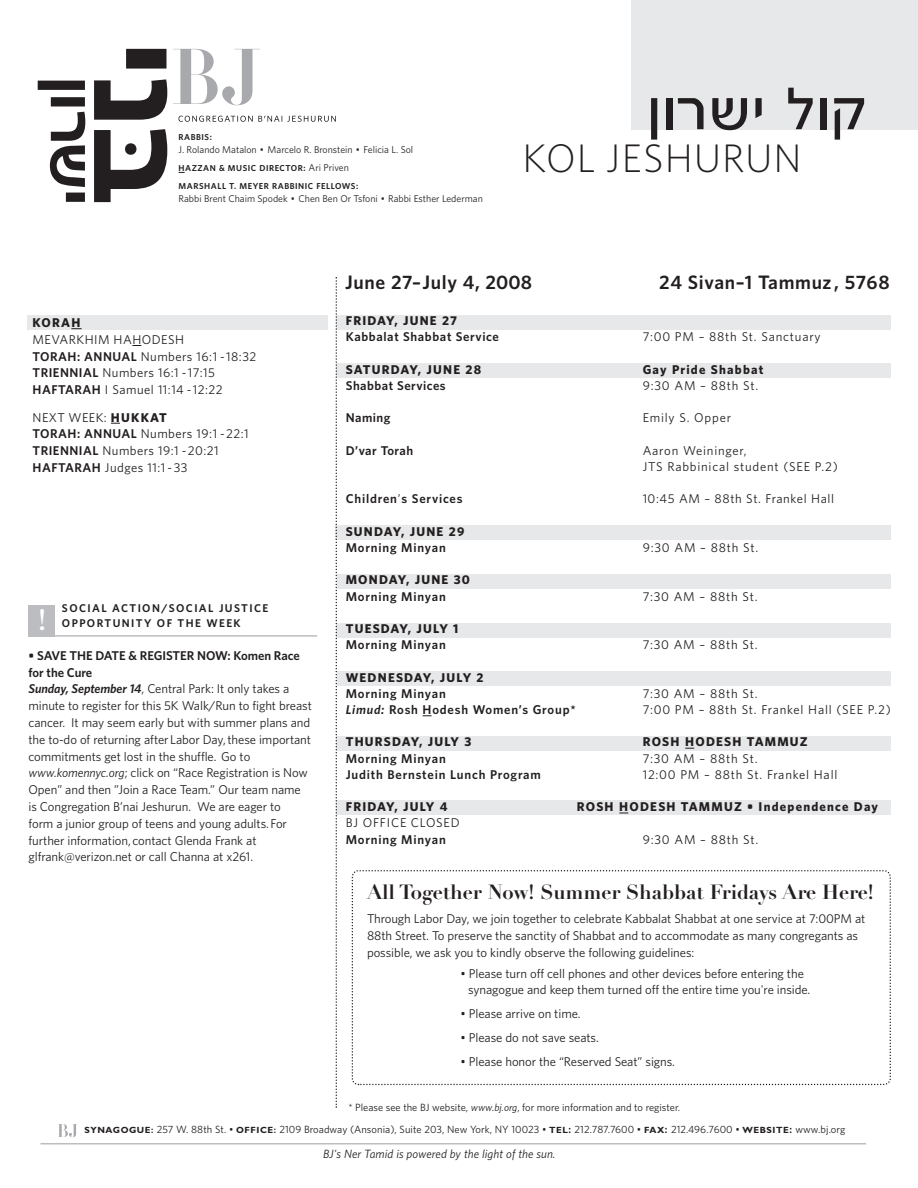
<style>
.page{position:relative;width:918px;height:1188px;background:#fff}
.page>*{position:absolute;margin:0;border:0;box-sizing:border-box;transform-origin:0 0}
.t1{font:64.05px "Kastel D";letter-spacing:.055em;color:#231f20}
.t2{font:300 39.9px "Whitney";letter-spacing:.03em;color:#231f20}
.t3{font:700 28.8px "Didot LH";color:#fff}
.t4{font:700 20.25px "Didot LH";letter-spacing:-.005em;color:#231f20}
.t5{font:600 19.5px "Whitney";letter-spacing:.03em;color:#231f20}
.t6{font:12.75px/16.8px "Whitney";letter-spacing:-.005em;color:#231f20}
.t7{font:12.75px/16.2px "Whitney";letter-spacing:.06em;color:#231f20}
.t8{font:12.75px/16.8px "Whitney";letter-spacing:.035em;color:#231f20}
.t9{font:600 12.75px "Whitney";letter-spacing:.06em;color:#231f20}
.t10{font:700 12.75px "Whitney";letter-spacing:.095em;color:#231f20}
.t11{font:12.75px "Whitney";letter-spacing:.05em;color:#231f20}
.t12{font:600 12.75px "Whitney";letter-spacing:.035em;color:#231f20}
.t13{font:600 12.75px "Whitney";letter-spacing:.03em;color:#231f20}
.t14{font:italic 12px "Whitney";letter-spacing:.005em;color:#231f20}
.t15{font:600 11.25px "Whitney";letter-spacing:.125em;color:#231f20}
.t16{font:10.5px "Whitney";color:#231f20}
.t17{font:9.9px "Whitney";color:#231f20}
.t18{font:600 8.7px/18px "Whitney";letter-spacing:.06em;color:#231f20}
.s1{font-weight:400;font-size:9.9px}
.s2{font-weight:600}
.s3{font-weight:700}
.s4{font-weight:600;font-style:italic}
.s5{font-style:italic}
.s6{font-weight:400}
.s7{font-family:"Gill Sans";font-weight:700;font-size:9px}
.s8{font-weight:600;font-size:9px}
</style>
<div class="page">
<div style="left:27px;top:315px;width:300px;height:14px;background:#e7e8e9"></div>
<div style="left:336px;top:315px;width:555px;height:14px;background:#e7e8e9"></div>
<div style="left:336px;top:623px;width:555px;height:14px;background:#e7e8e9"></div>
<div style="left:336px;top:801px;width:555px;height:14px;background:#e7e8e9"></div>
<div style="left:337px;top:363px;width:554px;height:14px;background:#e7e8e9"></div>
<div style="left:336px;top:525px;width:555px;height:14px;background:#e7e8e9"></div>
<div style="left:337px;top:671px;width:554px;height:14px;background:#e7e8e9"></div>
<div style="left:337px;top:574px;width:554px;height:14px;background:#e7e8e9"></div>
<div style="left:336px;top:737px;width:555px;height:14px;background:#e7e8e9"></div>
<svg style="left:173px;top:49px;width:87px;height:56px"></svg>
<svg style="left:178px;top:116px;width:158px;height:6px"></svg>
<svg style="left:94px;top:49px;width:73px;height:153px"></svg>
<svg style="left:38px;top:81px;width:47px;height:121px"></svg>
<div style="left:631px;top:0;width:287px;height:129px;background:#e7e8e9"></div>
<hr style="left:40px;top:1143px;width:826px;height:1px;background:#bcbdc0">
<svg style="left:59px;top:1124px;width:18px;height:13px"></svg>
<hr style="left:29px;top:635px;width:288px;height:2px;background:#bcbdc0">
<div style="left:28px;top:605px;width:27px;height:32px;background:#bcbdc0"></div>
<svg style="left:336px;top:277px;width:1px;height:831px"></svg>
<svg style="left:351px;top:870px;width:540px;height:216px"></svg>
<p class="t18" style="left:179px;top:128px;width:35px">RABBIS:</p>
<p class="t17" style="left:179px;top:144px;width:236px">J. Rolando Matalon • Marcelo R. Bronstein • Felicia L. Sol</p>
<p class="t18" style="left:179px;top:159px;width:181px">HAZZAN &amp; MUSIC DIRECTOR: <span class="s1">Ari Priven<br></span>MARSHALL T. MEYER RABBINIC FELLOWS:</p>
<p class="t17" style="left:179px;top:193px;width:306px">Rabbi Brent Chaim Spodek • Chen Ben Or Tsfoni • Rabbi Esther Lederman</p>
<h1 class="t1" style="left:651px;top:77px;width:219px">iurah kue</h1>
<h2 class="t2" style="left:523px;top:135px;width:281px">KOL JESHURUN</h2>
<p class="t10" style="left:33px;top:315px;width:49px">KORAH</p>
<p class="t8" style="left:33px;top:331px;width:225px">MEVARKHIM HAHODESH<br><span class="s2">TORAH: ANNUAL</span> Numbers 16:1 -18:32<br><span class="s2">TRIENNIAL</span> Numbers 16:1 -17:15<br><span class="s2">HAFTARAH</span> I Samuel 11:14 -12:22</p>
<p class="t8" style="left:33px;top:409px;width:218px">NEXT WEEK: <span class="s3">HUKKAT<br></span><span class="s2">TORAH: ANNUAL</span> Numbers 19:1 -22:1<br><span class="s2">TRIENNIAL</span> Numbers 19:1 -20:21<br><span class="s2">HAFTARAH</span> Judges 11:1-33</p>
<p class="t15" style="left:62px;top:602px;width:208px">SOCIAL ACTION/SOCIAL JUSTICE</p>
<h3 class="t3" style="left:38px;top:609px;width:10px">!</h3>
<p class="t15" style="left:62px;top:617px;width:180px">OPPORTUNITY OF THE WEEK</p>
<p class="t6" style="left:28px;top:647px;width:285px"><span class="s2">• SAVE THE DATE &amp; REGISTER NOW: Komen Race for the Cure<br></span><span class="s4">Sunday, September 14</span>, Central Park: It only takes a minute to register for this 5K Walk/Run to fight breast cancer. It may seem early but with summer plans and the to-do of returning after Labor Day,these important commitments get lost in the shuffle. Go to <span class="s5">www.komennyc.org</span>; click on “Race Registration is Now Open” and then ”Join a Race Team.” Our team name is Congregation B’nai Jeshurun. We are eager to<br>form a junior group of teens and young adults. For further information, contact Glenda Frank at glfrank@verizon.net or call Channa at x261.</p>
<h3 class="t5" style="left:345px;top:271px;width:188px">June 27–July 4, 2008</h3>
<h3 class="t5" style="left:659px;top:271px;width:232px">24 Sivan–1 Tammuz, 5768</h3>
<p class="t10" style="left:346px;top:313px;width:113px">FRIDAY, JUNE 27</p>
<p class="t9" style="left:346px;top:330px;width:155px">Kabbalat Shabbat Service</p>
<p class="t7" style="left:643px;top:329px;width:179px">7:00 PM – 88th St. Sanctuary</p>
<p class="t10" style="left:346px;top:362px;width:137px">SATURDAY, JUNE 28</p>
<p class="t10" style="left:643px;top:362px;width:122px">Gay Pride Shabbat</p>
<p class="t12" style="left:346px;top:378px;width:101px">Shabbat Services</p>
<p class="t7" style="left:643px;top:378px;width:117px">9:30 AM – 88th St.</p>
<p class="t9" style="left:346px;top:411px;width:46px">Naming</p>
<p class="t7" style="left:643px;top:410px;width:90px">Emily S. Opper</p>
<p class="t13" style="left:346px;top:443px;width:69px">D’var Torah</p>
<p class="t7" style="left:643px;top:442px;width:197px">Aaron Weininger,<br>JTS Rabbinical student (SEE P.2)</p>
<p class="t9" style="left:346px;top:492px;width:118px">Children<span class="s6">’</span>s Services</p>
<p class="t11" style="left:643px;top:492px;width:193px">10:45 AM – 88th St. Frankel Hall</p>
<p class="t10" style="left:346px;top:524px;width:120px">SUNDAY, JUNE 29</p>
<p class="t9" style="left:346px;top:540px;width:102px">Morning Minyan</p>
<p class="t7" style="left:643px;top:540px;width:117px">9:30 AM – 88th St.</p>
<p class="t10" style="left:346px;top:573px;width:126px">MONDAY, JUNE 30</p>
<p class="t9" style="left:346px;top:589px;width:102px">Morning Minyan</p>
<p class="t7" style="left:643px;top:588px;width:116px">7:30 AM – 88th St.</p>
<p class="t10" style="left:346px;top:621px;width:114px">TUESDAY, JULY 1</p>
<p class="t9" style="left:346px;top:637px;width:102px">Morning Minyan</p>
<p class="t7" style="left:643px;top:637px;width:116px">7:30 AM – 88th St.</p>
<p class="t10" style="left:346px;top:670px;width:139px">WEDNESDAY, JULY 2</p>
<p class="t9" style="left:346px;top:686px;width:102px">Morning Minyan</p>
<p class="t7" style="left:643px;top:685px;width:116px">7:30 AM – 88th St.</p>
<p class="t9" style="left:346px;top:702px;width:231px"><span class="s5">Limud:</span> Rosh Hodesh Women’s Group*</p>
<p class="t7" style="left:643px;top:702px;width:250px">7:00 PM – 88th St. Frankel Hall (SEE P.2)</p>
<p class="t10" style="left:346px;top:735px;width:127px">THURSDAY, JULY 3</p>
<p class="t10" style="left:643px;top:735px;width:166px">ROSH HODESH TAMMUZ</p>
<p class="t9" style="left:346px;top:751px;width:102px">Morning Minyan</p>
<p class="t7" style="left:643px;top:750px;width:116px">7:30 AM – 88th St.</p>
<p class="t9" style="left:346px;top:767px;width:197px">Judith Bernstein Lunch Program</p>
<p class="t7" style="left:643px;top:766px;width:196px">12:00 PM – 88th St. Frankel Hall</p>
<p class="t10" style="left:346px;top:799px;width:103px">FRIDAY, JULY 4</p>
<p class="t10" style="left:577px;top:799px;width:303px">ROSH HODESH TAMMUZ • Independence Day</p>
<p class="t7" style="left:346px;top:815px;width:115px">BJ OFFICE CLOSED</p>
<p class="t9" style="left:346px;top:832px;width:102px">Morning Minyan</p>
<p class="t7" style="left:643px;top:831px;width:117px">9:30 AM – 88th St.</p>
<h3 class="t4" style="left:367px;top:884px;width:508px">All Together Now! Summer Shabbat Fridays Are Here!</h3>
<p class="t6" style="left:367px;top:910px;width:500px">Through Labor Day, we join together to celebrate Kabbalat Shabbat at one service at 7:00PM at<br>88th Street. To preserve the sanctity of Shabbat and to accommodate as many congregants as possible, we ask you to kindly observe the following guidelines:</p>
<p class="t6" style="left:468px;top:965px;width:344px;text-indent:-8px">• Please turn off cell phones and other devices before entering the synagogue and keep them turned off the entire time you're inside.</p>
<p class="t6" style="left:460px;top:1006px;width:122px">• Please arrive on time.</p>
<p class="t6" style="left:460px;top:1030px;width:140px">• Please do not save seats.</p>
<p class="t6" style="left:460px;top:1054px;width:216px">• Please honor the “Reserved Seat” signs.</p>
<p class="t16" style="left:348px;top:1101px;width:333px">* Please see the BJ website, <span class="s5">www.bj.org</span>, for more information and to register.</p>
<p class="t16" style="left:85px;top:1123px;width:762px"><span class="s7">SYNAGOGUE</span><span class="s8">:</span> 257 W. 88th St. • <span class="s7">OFFICE</span><span class="s8">:</span> 2109 Broadway (Ansonia), Suite 203, New York, NY 10023 • <span class="s7">TEL</span><span class="s2">:</span> 212.787.7600 • <span class="s7">FAX</span><span class="s2">:</span> 212.496.7600 • <span class="s7">WEBSITE</span><span class="s2">:</span> www.bj.org</p>
<p class="t14" style="left:323px;top:1147px;width:234px">BJ's Ner Tamid is powered by the light of the sun.</p>
</div>
